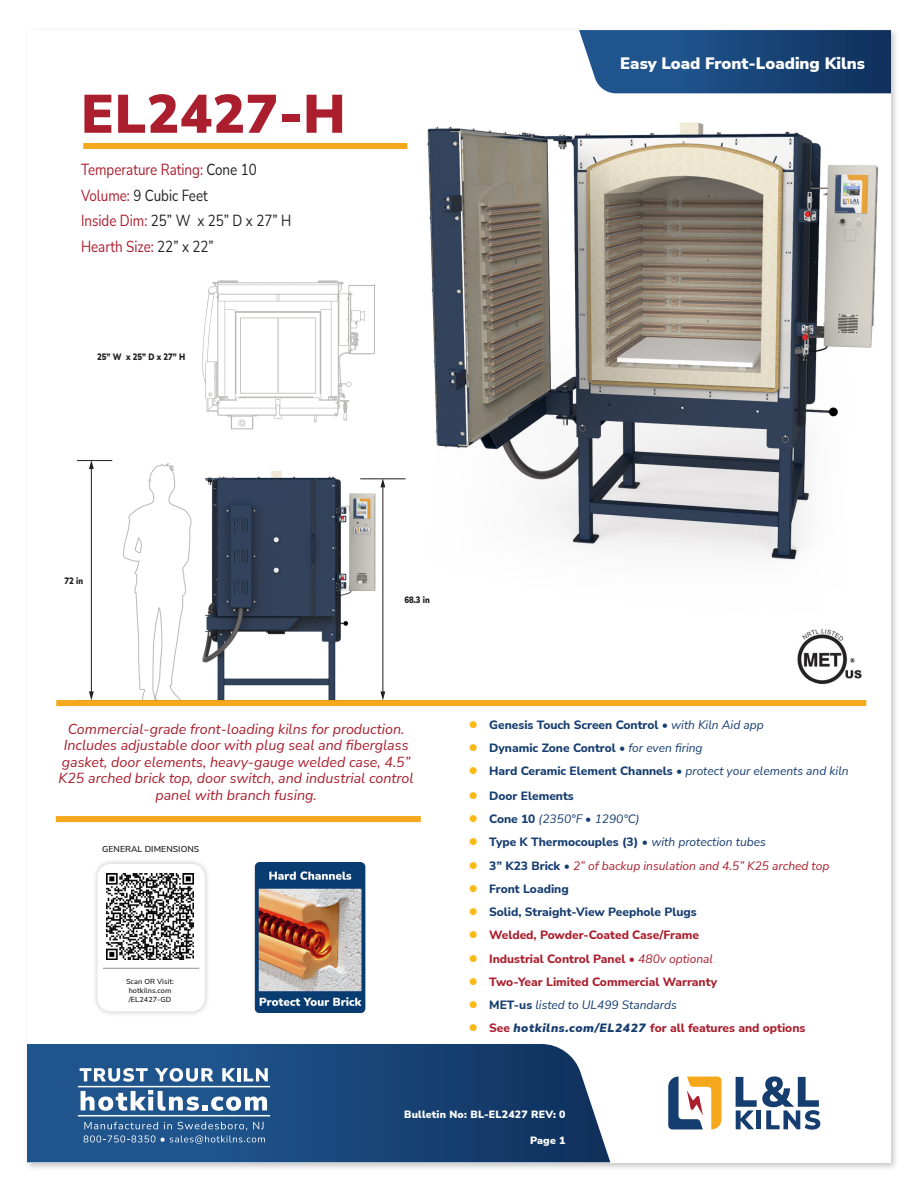
<style>
.page{position:relative;width:918px;height:1188px;background:#fff}
.page>*{position:absolute;margin:0;border:0;box-sizing:border-box;transform-origin:0 0}
.A-Major_Heading{font:900 54px "Nunito Sans";letter-spacing:.01em;color:#aa1e2d}
.t1{font:900 16.5px "Nunito Sans";color:#fff}
.Kiln_Page_Spec_Box{font:15.75px "Nunito Sans";color:#aa1e2d;scale:.85 1}
.Kiln_Page_Spec_Box-2{font:15.75px "Nunito Sans";color:#231f20;scale:.85 1}
.t2{font:italic 14.25px/16.5px "Nunito Sans";color:#aa1e2d;text-align:center}
.t3{font:800 12px "Nunito Sans";color:#163d6f}
.t4{font:800 12px "Nunito Sans";color:#aa1e2d}
.t5{font:italic 12px "Nunito Sans";color:#aa1e2d}
.t6{font:italic 12px "Nunito Sans";color:#163d6f}
.t7{font:900 10.5px "Nunito Sans";letter-spacing:.02em;color:#fff}
.Kiln_Page_Spec_Box-3{font:900 9.15px "Nunito Sans";color:#231f20;scale:.85 1}
.Big_Specs{font:600 8.7px "Nunito Sans";letter-spacing:.01em;color:#231f20}
.Big_Specs-2{font:600 7.35px "Nunito Sans";letter-spacing:.01em;color:#231f20}
.s1{color:#231f20}
.s2{color:#aa1e2d}
.s3{font-weight:400;font-style:italic}
.s4{font-weight:800;font-style:normal}
.s5{font-weight:800;font-style:normal;color:#163d6f}
.s6{font-weight:900;font-style:italic;color:#163d6f}
</style>
<div class="page">
<svg style="left:27px;top:1044px;width:583px;height:118px;background:#234e7f"></svg>
<svg style="left:579px;top:30px;width:312px;height:63px;background:#224e80"></svg>
<svg style="left:668px;top:1077px;width:54px;height:52px"></svg>
<svg style="left:736px;top:1076px;width:84px;height:54px"></svg>
<svg style="left:80px;top:1068px;width:68px;height:14px"></svg>
<svg style="left:155px;top:1068px;width:58px;height:14px"></svg>
<svg style="left:222px;top:1068px;width:46px;height:13px"></svg>
<svg style="left:81px;top:1090px;width:186px;height:21px"></svg>
<svg style="left:84px;top:1122px;width:181px;height:22px;background:#3f6c9c"></svg>
<hr style="left:78px;top:1086px;width:192px;height:1px;background:#fff">
<hr style="left:78px;top:1115px;width:192px;height:1px;background:#fff">
<img style="left:427px;top:122px;width:452px;height:438px">
<img style="left:202px;top:471px;width:180px;height:229px">
<hr style="left:360px;top:478px;width:46px;height:1px;background:#231f20">
<hr style="left:382px;top:486px;width:1px;height:207px;background:#231f20">
<svg style="left:380px;top:691px;width:5px;height:9px"></svg>
<svg style="left:380px;top:478px;width:5px;height:9px"></svg>
<svg style="left:123px;top:463px;width:69px;height:237px"></svg>
<hr style="left:77px;top:460px;width:35px;height:1px;background:#231f20">
<hr style="left:91px;top:467px;width:1px;height:226px;background:#231f20">
<svg style="left:89px;top:691px;width:5px;height:9px"></svg>
<svg style="left:89px;top:460px;width:5px;height:9px"></svg>
<svg style="left:202px;top:280px;width:174px;height:149px"></svg>
<img style="left:797px;top:628px;width:65px;height:57px">
<div style="left:83px;top:143px;width:324px;height:6px;background:#f5a81c"></div>
<div style="left:56px;top:700px;width:810px;height:6px;background:#f5a81c"></div>
<div style="left:56px;top:816px;width:365px;height:6px;background:#f5a81c"></div>
<div style="left:92px;top:858px;width:119px;height:159px;background:#231f20;opacity:.25"></div>
<div style="left:98px;top:864px;width:107px;height:147px;background:#fff;border-radius:13px"></div>
<img style="left:107px;top:873px;width:86px;height:87px">
<hr style="left:103px;top:968px;width:96px;height:1px;background:#231f20">
<img style="left:255px;top:863px;width:111px;height:149px">
<p class="A-Major_Heading" style="left:81px;top:76px;width:266px">EL2427-H</p>
<p class="Kiln_Page_Spec_Box" style="left:81px;top:158px;width:208px">Temperature Rating: <span class="s1">Cone 10</span></p>
<p class="Kiln_Page_Spec_Box-2" style="left:81px;top:184px;width:151px"><span class="s2">Volume:</span> 9 Cubic Feet</p>
<p class="Kiln_Page_Spec_Box-2" style="left:81px;top:210px;width:249px"><span class="s2">Inside Dim:</span> 25” W x 25” D x 27” H</p>
<p class="Kiln_Page_Spec_Box" style="left:81px;top:235px;width:158px">Hearth Size: <span class="s1">22” x 22”</span></p>
<p class="Kiln_Page_Spec_Box-3" style="left:97px;top:350px;width:105px">25” W x 25” D x 27” H</p>
<h2 class="t1" style="left:620px;top:52px;width:246px">Easy Load Front-Loading Kilns</h2>
<p class="Kiln_Page_Spec_Box-3" style="left:65px;top:574px;width:23px">72 in</p>
<p class="Kiln_Page_Spec_Box-3" style="left:404px;top:593px;width:31px">68.3 in</p>
<p class="t2" style="left:59px;top:720px;width:357px">Commercial-grade front-loading kilns for production.<br>Includes adjustable door with plug seal and fiberglass gasket, door elements, heavy-gauge welded case, 4.5” K25 arched brick top, door switch, and industrial control panel with branch fusing.</p>
<p class="Big_Specs" style="left:102px;top:843px;width:99px">GENERAL DIMENSIONS</p>
<p class="Big_Specs-2" style="left:126px;top:976px;width:50px">Scan OR Visit:</p>
<p class="Big_Specs-2" style="left:129px;top:985px;width:44px">hotkilns.com</p>
<p class="Big_Specs-2" style="left:129px;top:995px;width:44px">/EL2427-GD</p>
<p class="t3" style="left:489px;top:716px;width:276px">Genesis Touch Screen Control <span class="s3">• with Kiln Aid app</span></p>
<p class="t3" style="left:489px;top:739px;width:215px">Dynamic Zone Control • <span class="s3">for even firing</span></p>
<p class="t3" style="left:489px;top:762px;width:361px">Hard Ceramic Element Channels • <span class="s3">protect your elements and kiln</span></p>
<p class="t3" style="left:489px;top:787px;width:86px">Door Elements</p>
<p class="t6" style="left:489px;top:811px;width:152px"><span class="s4">Cone 10</span> (2350°F • 1290°C)</p>
<p class="t3" style="left:489px;top:834px;width:278px">Type K Thermocouples (3) • <span class="s3">with protection tubes</span></p>
<p class="t5" style="left:489px;top:857px;width:342px"><span class="s5">3” K23 Brick •</span> 2” of backup insulation and 4.5” K25 arched top</p>
<p class="t3" style="left:489px;top:880px;width:81px">Front Loading</p>
<p class="t3" style="left:489px;top:903px;width:209px">Solid, Straight-View Peephole Plugs</p>
<p class="t4" style="left:489px;top:927px;width:211px">Welded, Powder-Coated Case/Frame</p>
<p class="t4" style="left:489px;top:950px;width:225px">Industrial Control Panel • <span class="s3">480v optional</span></p>
<p class="t4" style="left:489px;top:973px;width:229px">Two-Year Limited Commercial Warranty</p>
<p class="t6" style="left:489px;top:997px;width:189px"><span class="s4">MET-us</span> listed to UL499 Standards</p>
<p class="t4" style="left:489px;top:1020px;width:318px">See <span class="s6">hotkilns.com/EL2427</span> for all features and options</p>
<p class="t7" style="left:404px;top:1107px;width:163px">Bulletin No: BL-EL2427 REV: 0</p>
<p class="t7" style="left:530px;top:1133px;width:37px">Page 1</p>
</div>
